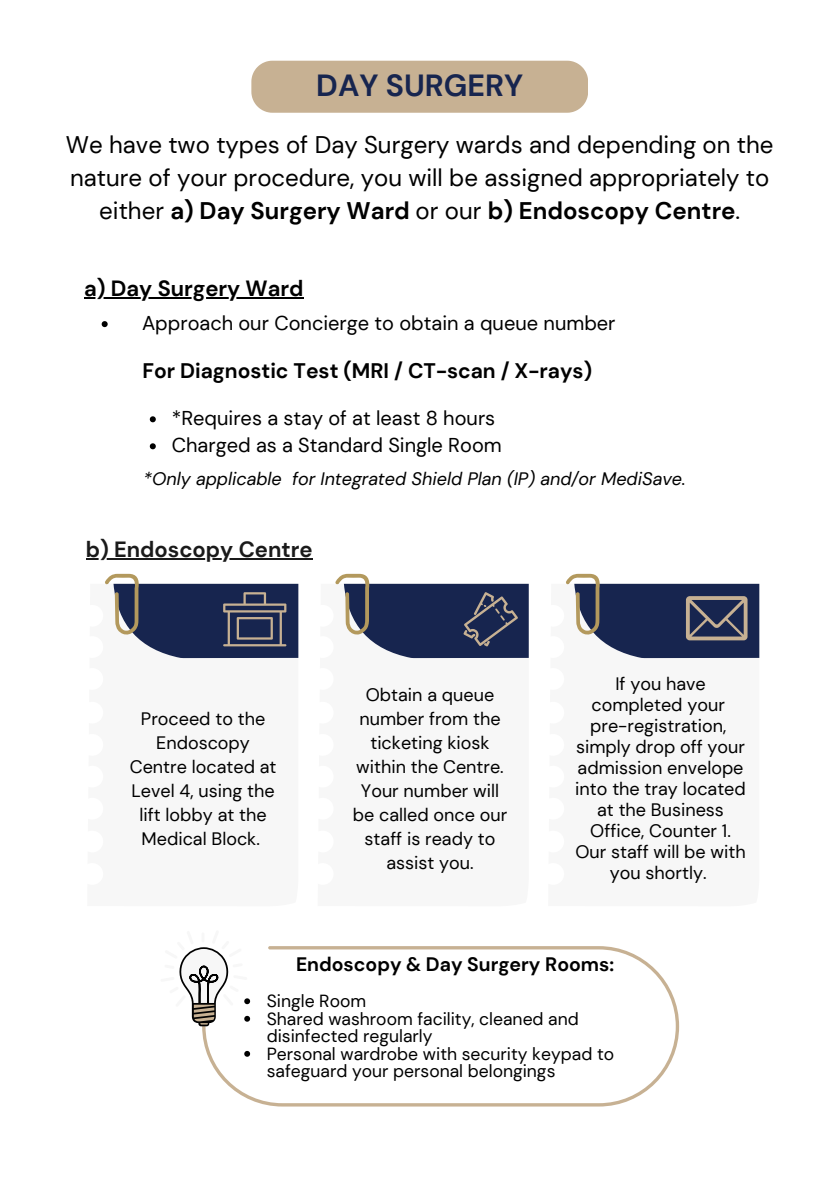
<style>
.page{position:relative;width:839px;height:1191px;background:#fff}
.page>*{position:absolute;margin:0;border:0;box-sizing:border-box;transform-origin:0 0}
.t1{font:700 30.6px "DM Sans";color:#17254f}
.t2{font:24px/33px "DM Sans";color:#000;text-align:center}
.t3{font:700 22px "DM Sans";color:#1a1a1a}
.t4{font:700 22px "DM Sans";color:#000}
.t5{font:700 21px "DM Sans";color:#000}
.t6{font:20px "DM Sans";color:#000}
.t7{font:700 19.4px "DM Sans";color:#000}
.t8{font:18px/24px "DM Sans";color:#000;text-align:center}
.t9{font:italic 18px "DM Sans";color:#000}
.t10{font:17.6px/17.6px "DM Sans";color:#000}
.s1{font-weight:700}
</style>
<div class="page">
<div style="left:251px;top:61px;width:336px;height:52px;background:#c7b193"></div>
<svg style="left:202px;top:946px;width:477px;height:161px"></svg>
<svg style="left:179px;top:946px;width:71px;height:80px"></svg>
<svg style="left:244px;top:1051px;width:6px;height:6px"></svg>
<svg style="left:105px;top:574px;width:193px;height:84px"></svg>
<svg style="left:335px;top:574px;width:193px;height:84px"></svg>
<svg style="left:566px;top:574px;width:193px;height:84px"></svg>
<hr style="left:86px;top:558px;width:226px;height:2px;background:#1a1a1a">
<svg style="left:102px;top:321px;width:6px;height:6px"></svg>
<svg style="left:150px;top:416px;width:6px;height:6px"></svg>
<svg style="left:150px;top:443px;width:6px;height:6px"></svg>
<hr style="left:84px;top:298px;width:219px;height:1px;background:#000">
<p class="t1" style="left:316px;top:66px;width:208px">DAY SURGERY</p>
<p class="t2" style="left:66px;top:128px;width:709px">We have two types of Day Surgery wards and depending on the nature of your procedure, you will be assigned appropriately to either <span class="s1">a) Day Surgery Ward</span> or our <span class="s1">b) Endoscopy Centre</span>.</p>
<p class="t4" style="left:84px;top:274px;width:221px">a) Day Surgery Ward</p>
<p class="t6" style="left:142px;top:310px;width:475px">Approach our Concierge to obtain a queue number</p>
<p class="t5" style="left:142px;top:357px;width:451px">For Diagnostic Test (MRI / CT-scan / X-rays)</p>
<p class="t6" style="left:172px;top:405px;width:325px">*Requires a stay of at least 8 hours</p>
<p class="t6" style="left:172px;top:432px;width:331px">Charged as a Standard Single Room</p>
<p class="t9" style="left:144px;top:467px;width:543px">*Only applicable for Integrated Shield Plan (IP) and/or MediSave.</p>
<h4 class="t3" style="left:86px;top:535px;width:228px">b) Endoscopy Centre</h4>
<p class="t8" style="left:130px;top:707px;width:148px">Proceed to the<br>Endoscopy<br>Centre located at<br>Level 4, using the lift lobby at the<br>Medical Block.</p>
<p class="t8" style="left:353px;top:683px;width:156px">Obtain a queue number from the ticketing kiosk within the Centre.<br>Your number will be called once our staff is ready to assist you.</p>
<p class="t8" style="left:591px;top:674px;width:135px;line-height:21px">If you have completed your</p>
<h2 class="t8" style="left:590px;top:714px;width:137px">pre-registration,</h2>
<p class="t8" style="left:575px;top:737px;width:172px;line-height:21px">simply drop off your admission envelope into the tray located at the Business<br>Office, Counter 1.<br>Our staff will be with you shortly.</p>
<p class="t7" style="left:296px;top:952px;width:319px">Endoscopy &amp; Day Surgery Rooms:</p>
<h1 class="t10" style="left:267px;top:992px;width:101px">Single Room</h1>
<h3 class="t10" style="left:267px;top:1010px;width:313px">Shared washroom facility, cleaned and disinfected regularly</h3>
<h2 class="t10" style="left:267px;top:1045px;width:349px">Personal wardrobe with security keypad to safeguard your personal belongings</h2>
</div>
